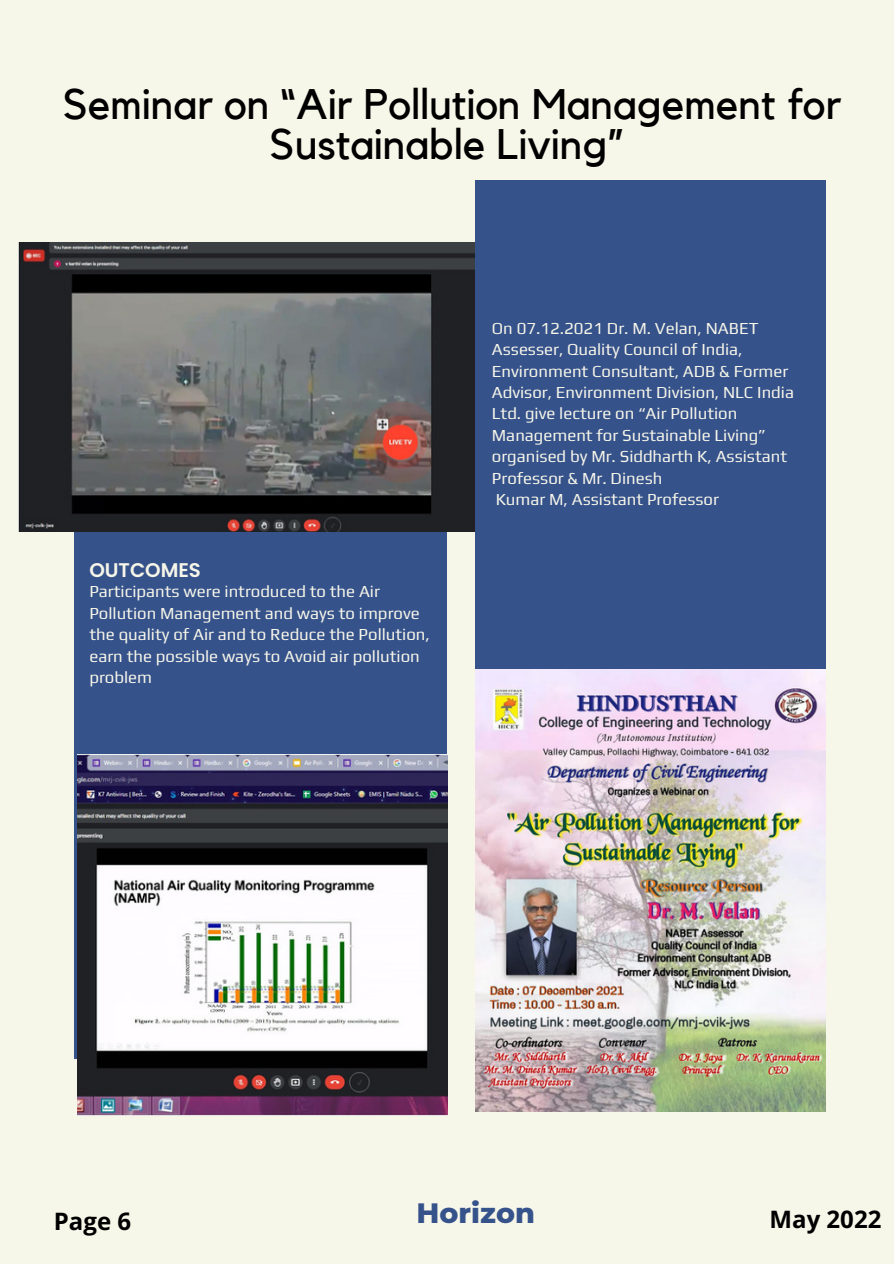
<style>
.page{position:relative;width:894px;height:1264px;background:#fff}
.page>*{position:absolute;margin:0;border:0;box-sizing:border-box;transform-origin:0 0}
.t1{font:42.6px/40.5px "Kollektif";color:#000;text-align:center}
.t2{font:800 28.5px "Montserrat";color:#36528b}
.t3{font:700 24px "Open Sans";color:#000}
.t4{font:600 19.8px "Poppins";color:#f6f6e9}
.t5{font:16.8px/21.5px "Play";color:#f6f6e9}
</style>
<div class="page">
<div style="left:0;top:0;width:893px;height:1263px;background:#f6f6e9"></div>
<div style="left:74px;top:531px;width:373px;height:527px;background:#36528b"></div>
<img style="left:19px;top:242px;width:456px;height:289px">
<div style="left:475px;top:180px;width:350px;height:519px;background:#36528b"></div>
<img style="left:78px;top:755px;width:369px;height:360px">
<img style="left:475px;top:669px;width:350px;height:442px">
<p class="t1" style="left:63px;top:85px;width:779px">Seminar on “Air Pollution Management for<br>Sustainable Living”</p>
<p class="t4" style="left:89px;top:556px;width:113px">OUTCOMES</p>
<p class="t5" style="left:89px;top:580px;width:342px">Participants were introduced to the Air Pollution Management and ways to improve the quality of Air and to Reduce the Pollution, earn the possible ways to Avoid air pollution problem</p>
<p class="t5" style="left:491px;top:317px;width:303px">On 07.12.2021 Dr. M. Velan, NABET Assesser, Quality Council of India, Environment Consultant, ADB &amp; Former Advisor, Environment Division, NLC India Ltd. give lecture on “Air Pollution Management for Sustainable Living” organised by Mr. Siddharth K, Assistant Professor &amp; Mr. Dinesh</p>
<p class="t5" style="left:495px;top:488px;width:225px">Kumar M, Assistant Professor</p>
<p class="t3" style="left:54px;top:1203px;width:79px">Page 6</p>
<p class="t2" style="left:416px;top:1195px;width:120px">Horizon</p>
<p class="t3" style="left:769px;top:1201px;width:113px">May 2022</p>
</div>
